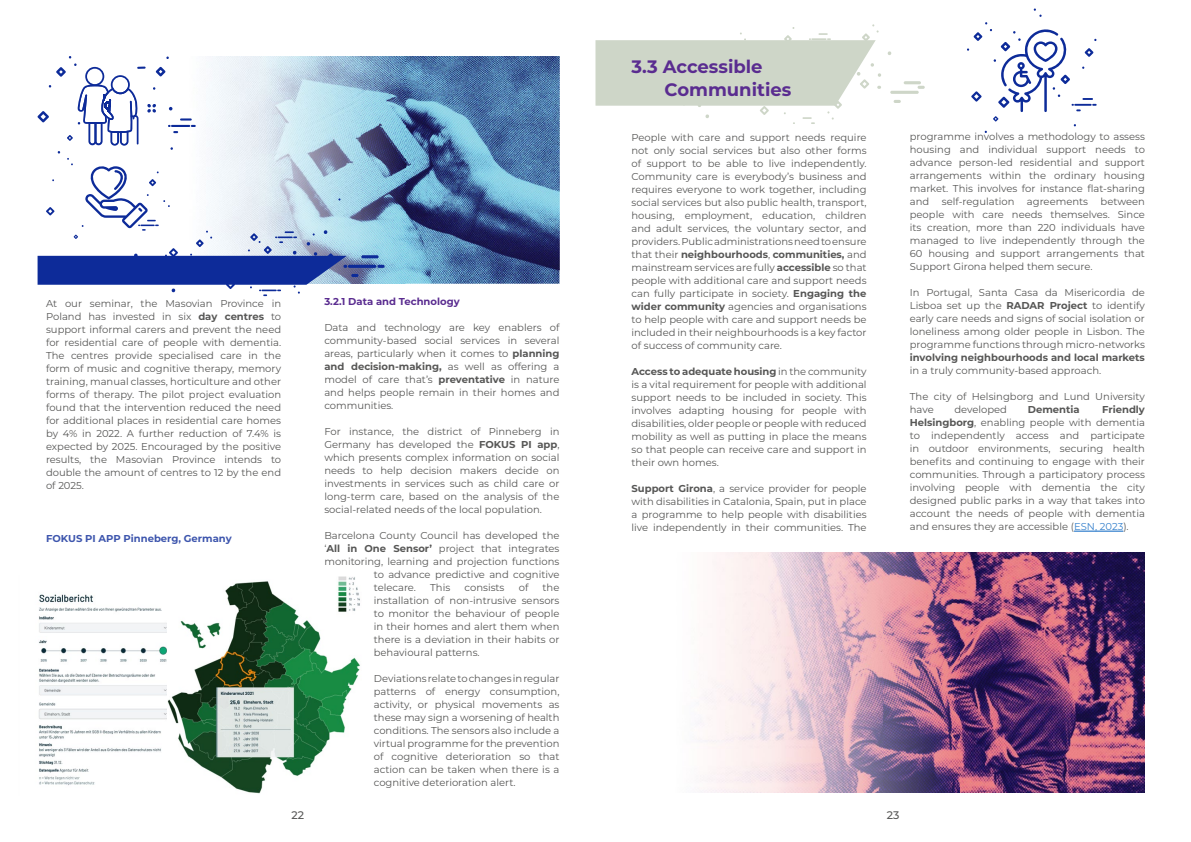
<style>
.page{position:relative;width:1191px;height:842px;background:#fff}
.page>*{position:absolute;margin:0;border:0;box-sizing:border-box;transform-origin:0 0}
.t1{font:700 18px/23px "Montserrat";color:#5a2c90}
.t2{font:500 11px "Montserrat";color:#575756}
.t3{font:10px/13px "Montserrat";color:#575756;text-align:justify}
.t4{font:700 10px "Montserrat";color:#575756}
.t5{font:700 10px "Montserrat";color:#3d55ad}
.t6{font:700 10px "Montserrat";color:#5a2c90}
.s1{font-weight:700}
.s2{color:#3782cd}
</style>
<div class="page">
<img style="left:405px;top:56px;width:154px;height:213px">
<img style="left:405px;top:269px;width:154px;height:15px">
<img style="left:358px;top:56px;width:47px;height:228px">
<img style="left:698px;top:552px;width:447px;height:240px">
<img style="left:38px;top:594px;width:130px;height:192px">
<img style="left:168px;top:576px;width:192px;height:218px">
<hr style="left:890px;top:91px;width:28px;height:3px;background:#ced6c8;border-radius:2px">
<svg style="left:917px;top:86px;width:7px;height:3px"></svg>
<hr style="left:903px;top:81px;width:18px;height:3px;background:#ced6c8;border-radius:2px">
<svg style="left:893px;top:100px;width:8px;height:3px"></svg>
<svg style="left:887px;top:51px;width:4px;height:4px"></svg>
<svg style="left:595px;top:24px;width:286px;height:100px"></svg>
<hr style="left:1074px;top:531px;width:49px;height:1px;background:#0563c1">
<hr style="left:348px;top:265px;width:28px;height:3px;background:#0d2b99;border-radius:2px">
<svg style="left:377px;top:265px;width:7px;height:3px"></svg>
<hr style="left:361px;top:255px;width:18px;height:3px;background:#0d2b99;border-radius:2px">
<svg style="left:38px;top:56px;width:320px;height:240px"></svg>
<svg style="left:967px;top:9px;width:129px;height:124px"></svg>
<p class="t3" style="left:46px;top:296px;width:237px">At our seminar, the Masovian Province in Poland has invested in six <span class="s1">day centres</span> to support informal carers and prevent the need for residential care of people with dementia.<br>The centres provide specialised care in the form of music and cognitive therapy, memory training, manual classes, horticulture and other forms of therapy. The pilot project evaluation found that the intervention reduced the need for additional places in residential care homes by 4% in 2022. A further reduction of 7.4% is expected by 2025. Encouraged by the positive results, the Masovian Province intends to double the amount of centres to 12 by the end of 2025.</p>
<p class="t5" style="left:46px;top:531px;width:187px">FOKUS PI APP Pinneberg, Germany</p>
<p class="t6" style="left:324px;top:294px;width:137px">3.2.1 Data and Technology</p>
<p class="t3" style="left:324px;top:321px;width:237px">Data and technology are key enablers of community-based social services in several areas, particularly when it comes to <span class="s1">planning and decision-making,</span> as well as offering a model of care that’s <span class="s1">preventative</span> in nature and helps people remain in their homes and communities.</p>
<p class="t3" style="left:324px;top:425px;width:237px">For instance, the district of Pinneberg in Germany has developed the <span class="s1">FOKUS PI app</span>, which presents complex information on social needs to help decision makers decide on investments in services such as child care or long-term care, based on the analysis of the social-related needs of the local population.</p>
<p class="t3" style="left:324px;top:529px;width:237px">Barcelona County Council has developed the</p>
<p class="t3" style="left:324px;top:542px;width:237px">‘<span class="s1">All in One Sensor’</span> project that integrates</p>
<p class="t3" style="left:324px;top:555px;width:237px">monitoring, learning and projection functions</p>
<p class="t3" style="left:374px;top:568px;width:187px">to advance predictive and cognitive</p>
<p class="t3" style="left:374px;top:581px;width:44px">telecare.</p>
<p class="t3" style="left:430px;top:581px;width:22px">This</p>
<p class="t3" style="left:464px;top:581px;width:42px">consists</p>
<p class="t3" style="left:519px;top:581px;width:11px">of</p>
<p class="t3" style="left:374px;top:581px;width:187px;text-indent:169px">the installation of non-intrusive sensors to monitor the behaviour of people in their homes and alert them when there is a deviation in their habits or behavioural patterns.</p>
<p class="t3" style="left:374px;top:672px;width:187px">Deviations relate to changes in regular patterns of energy consumption, activity, or physical movements as these may sign a worsening of health conditions. The sensors also include a virtual programme for the prevention of cognitive deterioration so that action can be taken when there is a cognitive deterioration alert.</p>
<h1 class="t1" style="left:664px;top:55px;width:128px;text-indent:-33px">3.3 Accessible<br>Communities</h1>
<p class="t3" style="left:631px;top:130px;width:237px">People with care and support needs require not only social services but also other forms of support to be able to live independently.<br>Community care is everybody’s business and requires everyone to work together, including social services but also public health, transport, housing, employment, education, children and adult services, the voluntary sector, and providers. Public administrations need to ensure that their <span class="s1">neighbourhoods</span>, <span class="s1">communities,</span> and mainstream services are fully <span class="s1">accessible</span> so that people with additional care and support needs can fully participate in society. <span class="s1">Engaging the wider community</span> agencies and organisations to help people with care and support needs be included in their neighbourhoods is a key factor of success of community care.</p>
<p class="t3" style="left:631px;top:364px;width:237px"><span class="s1">Access to adequate housing</span> in the community is a vital requirement for people with additional support needs to be included in society. This involves adapting housing for people with disabilities, older people or people with reduced mobility as well as putting in place the means so that people can receive care and support in their own homes.</p>
<p class="t3" style="left:631px;top:481px;width:237px"><span class="s1">Support Girona</span>, a service provider for people with disabilities in Catalonia, Spain, put in place a programme to help people with disabilities live independently in their communities. The</p>
<p class="t2" style="left:291px;top:807px;width:14px">22</p>
<p class="t2" style="left:887px;top:807px;width:14px">23</p>
<p class="t3" style="left:909px;top:130px;width:237px">programme involves a methodology to assess housing and individual support needs to advance person-led residential and support arrangements within the ordinary housing market. This involves for instance flat-sharing and</p>
<p class="t3" style="left:941px;top:195px;width:74px">self-regulation</p>
<p class="t3" style="left:1027px;top:195px;width:63px">agreements</p>
<p class="t3" style="left:909px;top:195px;width:237px;text-indent:191px">between people with care needs themselves. Since its creation, more than 220 individuals have managed to live independently through the 60 housing and support arrangements that Support Girona helped them secure.</p>
<p class="t3" style="left:909px;top:286px;width:237px">In Portugal, Santa Casa da Misericordia de Lisboa set up the <span class="s1">RADAR Project</span> to identify early care needs and signs of social isolation or loneliness among older people in Lisbon. The programme functions through micro-networks</p>
<p class="t4" style="left:909px;top:350px;width:237px">involving neighbourhoods and local markets</p>
<p class="t3" style="left:909px;top:364px;width:193px">in a truly community-based approach.</p>
<p class="t3" style="left:909px;top:390px;width:237px">The city of Helsingborg and Lund University have</p>
<p class="t3" style="left:909px;top:403px;width:237px;text-indent:192px"><span class="s1">Friendly Helsingborg</span>, enabling people with dementia to independently access and participate in outdoor environments, securing health benefits and continuing to engage with their communities. Through a participatory process involving people with dementia the city designed public parks in a way that takes into account the needs of people with dementia and ensures they are accessible (<span class="s2">ESN, 2023</span>).</p>
<p class="t3" style="left:954px;top:403px;width:54px">developed</p>
<p class="t4" style="left:1027px;top:402px;width:53px">Dementia</p>
</div>
